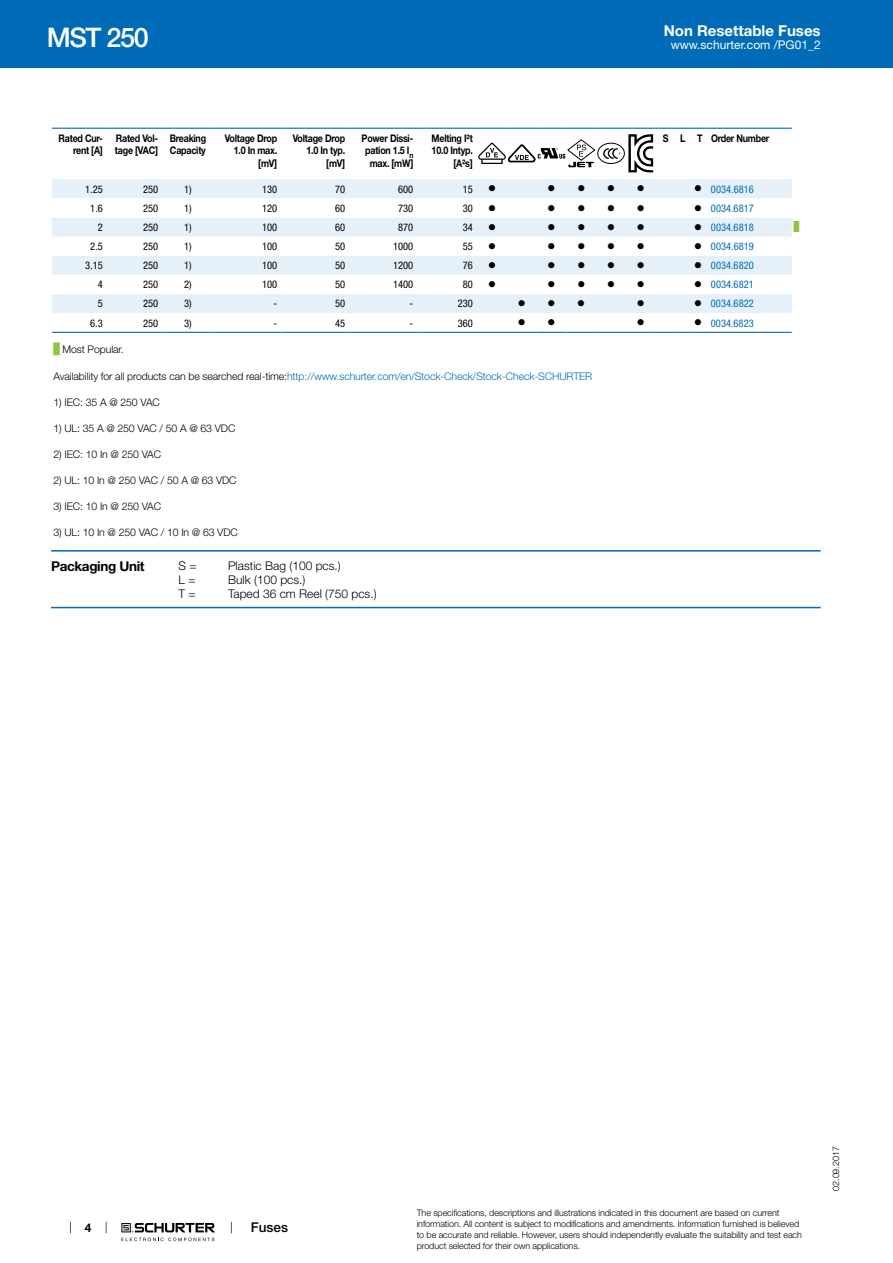
<style>
.page{position:relative;width:893px;height:1263px;background:#fff}
.page>*{position:absolute;margin:0;border:0;box-sizing:border-box;transform-origin:0 0}
.t1{font:500 27px "Helvetica Neue LT";letter-spacing:-.05em;color:#fff}
.t2{font:700 15px "Helvetica Neue LT";color:#fff}
.t3{font:700 13.5px "Helvetica Neue LT";letter-spacing:-.025em;color:#000}
.t4{font:500 13.5px "Helvetica Neue LT";color:#000}
.t5{font:300 12px "Helvetica Neue LT";color:#000}
.t6{font:12px "Helvetica Neue LT";color:#fff}
.t7{font:700 12px "Helvetica Neue LT";color:#000}
.t8{font:700 10.5px/12.6px "Helvetica Neue LT";letter-spacing:-.025em;color:#000;text-align:right;scale:.85 1}
.t9{font:300 10.5px "Helvetica Neue LT";letter-spacing:-.01em;color:#000}
.t10{font:condensed 10.5px "Helvetica Neue LT";color:#000}
.t11{font:300 10.5px "Helvetica Neue LT";letter-spacing:-.01em;color:#006bb6}
.t12{font:condensed 10.5px "Helvetica Neue LT";color:#006bb6}
.t13{font:10.5px "Wingdings";color:#000}
.t14{font:300 9px/10.8px "Helvetica Neue LT";letter-spacing:-.01em;color:#000}
.t15{font:9px "Arial Unicode MS";color:#8dc63f}
.s1{color:#000}
.s2{font-family:"Arial Unicode MS";font-weight:400;color:#8dc63f}
</style>
<div class="page">
<svg style="left:70px;top:1221px;width:1px;height:12px"></svg>
<svg style="left:121px;top:1223px;width:94px;height:18px"></svg>
<div style="left:0;top:0;width:893px;height:68px;background:#006bb6"></div>
<div style="left:52px;top:179px;width:740px;height:19px;background:#e6f0f8"></div>
<svg style="left:52px;top:218px;width:740px;height:114px;fill:#e8f2f8"></svg>
<hr style="left:52px;top:332px;width:55px;height:1px;background:#006bb6">
<hr style="left:107px;top:332px;width:55px;height:1px;background:#006bb6">
<hr style="left:162px;top:332px;width:51px;height:1px;background:#006bb6">
<hr style="left:213px;top:332px;width:68px;height:1px;background:#006bb6">
<hr style="left:281px;top:332px;width:69px;height:1px;background:#006bb6">
<hr style="left:350px;top:332px;width:68px;height:1px;background:#006bb6">
<hr style="left:418px;top:332px;width:59px;height:1px;background:#006bb6">
<hr style="left:477px;top:332px;width:30px;height:1px;background:#006bb6">
<hr style="left:507px;top:332px;width:30px;height:1px;background:#006bb6">
<svg style="left:537px;top:332px;width:29px;height:1px"></svg>
<hr style="left:566px;top:332px;width:30px;height:1px;background:#006bb6">
<hr style="left:596px;top:332px;width:30px;height:1px;background:#006bb6">
<hr style="left:626px;top:332px;width:30px;height:1px;background:#006bb6">
<svg style="left:656px;top:332px;width:51px;height:1px"></svg>
<hr style="left:707px;top:332px;width:85px;height:1px;background:#006bb6">
<svg style="left:52px;top:128px;width:740px;height:45px"></svg>
<hr style="left:51px;top:550px;width:770px;height:2px;background:#006bb6">
<hr style="left:51px;top:607px;width:770px;height:1px;background:#006bb6">
<svg style="left:548px;top:185px;width:36px;height:7px"></svg>
<svg style="left:608px;top:185px;width:36px;height:7px"></svg>
<svg style="left:548px;top:224px;width:36px;height:6px"></svg>
<svg style="left:608px;top:224px;width:36px;height:6px"></svg>
<svg style="left:548px;top:243px;width:36px;height:6px"></svg>
<svg style="left:608px;top:243px;width:36px;height:6px"></svg>
<svg style="left:548px;top:262px;width:36px;height:6px"></svg>
<svg style="left:608px;top:262px;width:36px;height:6px"></svg>
<svg style="left:548px;top:281px;width:36px;height:6px"></svg>
<svg style="left:608px;top:281px;width:36px;height:6px"></svg>
<svg style="left:519px;top:300px;width:35px;height:6px"></svg>
<svg style="left:519px;top:319px;width:35px;height:7px"></svg>
<h1 class="t1" style="left:47px;top:21px;width:103px">MST 250</h1>
<h2 class="t2" style="left:664px;top:21px;width:158px">Non Resettable Fuses</h2>
<h3 class="t6" style="left:671px;top:38px;width:151px">www.schurter.com /PG01_2</h3>
<p class="t8" style="left:59px;top:131px;width:54px">Rated Cur&shy;rent [A]</p>
<p class="t8" style="left:115px;top:131px;width:52px;text-align:left">Rated Vol&shy;tage [VAC]</p>
<p class="t8" style="left:170px;top:131px;width:44px;text-align:left">Breaking<br>Capacity</p>
<p class="t8" style="left:225px;top:131px;width:63px">Voltage Drop<br>1.0 In max. [mV]</p>
<p class="t8" style="left:293px;top:131px;width:63px">Voltage Drop<br>1.0 In typ. [mV]</p>
<p class="t8" style="left:362px;top:131px;width:62px">Power Dissi&shy;pation 1.5 I<sub>n </sub>max. [mW]</p>
<p class="t8" style="left:432px;top:131px;width:50px">Melting I²t<br>10.0 Intyp. [A²s]</p>
<p class="t8" style="left:663px;top:131px;width:127px">S L T Order Number</p>
<p class="t10" style="left:85px;top:183px;width:19px">1.25</p>
<p class="t10" style="left:143px;top:183px;width:17px">250</p>
<p class="t10" style="left:184px;top:183px;width:9px">1)</p>
<p class="t10" style="left:262px;top:183px;width:17px">130</p>
<p class="t10" style="left:335px;top:183px;width:12px">70</p>
<p class="t10" style="left:398px;top:183px;width:17px">600</p>
<p class="t10" style="left:463px;top:183px;width:12px">15</p>
<p class="t13" style="left:488px;top:183px;width:9px">●</p>
<p class="t12" style="left:694px;top:183px;width:61px"><span class="s1">●</span> 0034.6816</p>
<p class="t10" style="left:90px;top:202px;width:14px">1.6</p>
<p class="t10" style="left:143px;top:202px;width:17px">250</p>
<p class="t10" style="left:184px;top:202px;width:9px">1)</p>
<p class="t10" style="left:262px;top:202px;width:17px">120</p>
<p class="t10" style="left:335px;top:202px;width:12px">60</p>
<p class="t10" style="left:398px;top:202px;width:17px">730</p>
<p class="t10" style="left:463px;top:202px;width:12px">30</p>
<p class="t13" style="left:488px;top:202px;width:9px">●</p>
<p class="t12" style="left:694px;top:202px;width:61px"><span class="s1">●</span> 0034.6817</p>
<p class="t10" style="left:98px;top:221px;width:7px">2</p>
<p class="t10" style="left:143px;top:221px;width:17px">250</p>
<p class="t10" style="left:184px;top:221px;width:9px">1)</p>
<p class="t10" style="left:262px;top:221px;width:17px">100</p>
<p class="t10" style="left:335px;top:221px;width:12px">60</p>
<p class="t10" style="left:398px;top:221px;width:17px">870</p>
<p class="t10" style="left:463px;top:221px;width:12px">34</p>
<p class="t13" style="left:488px;top:221px;width:9px">●</p>
<p class="t12" style="left:694px;top:221px;width:61px"><span class="s1">●</span> 0034.6818</p>
<p class="t15" style="left:794px;top:221px;width:7px">█</p>
<p class="t10" style="left:90px;top:240px;width:14px">2.5</p>
<p class="t10" style="left:143px;top:240px;width:17px">250</p>
<p class="t10" style="left:184px;top:240px;width:9px">1)</p>
<p class="t10" style="left:262px;top:240px;width:17px">100</p>
<p class="t10" style="left:335px;top:240px;width:12px">50</p>
<p class="t10" style="left:393px;top:240px;width:22px">1000</p>
<p class="t10" style="left:463px;top:240px;width:12px">55</p>
<p class="t13" style="left:488px;top:240px;width:9px">●</p>
<p class="t12" style="left:694px;top:240px;width:61px"><span class="s1">●</span> 0034.6819</p>
<p class="t10" style="left:85px;top:259px;width:19px">3.15</p>
<p class="t10" style="left:143px;top:259px;width:17px">250</p>
<p class="t10" style="left:184px;top:259px;width:9px">1)</p>
<p class="t10" style="left:262px;top:259px;width:17px">100</p>
<p class="t10" style="left:335px;top:259px;width:12px">50</p>
<p class="t10" style="left:393px;top:259px;width:22px">1200</p>
<p class="t10" style="left:463px;top:259px;width:12px">76</p>
<p class="t13" style="left:488px;top:260px;width:9px">●</p>
<p class="t12" style="left:694px;top:259px;width:61px"><span class="s1">●</span> 0034.6820</p>
<p class="t10" style="left:98px;top:278px;width:7px">4</p>
<p class="t10" style="left:143px;top:278px;width:17px">250</p>
<p class="t10" style="left:184px;top:278px;width:9px">2)</p>
<p class="t10" style="left:262px;top:278px;width:17px">100</p>
<p class="t10" style="left:335px;top:278px;width:12px">50</p>
<p class="t10" style="left:393px;top:278px;width:22px">1400</p>
<p class="t10" style="left:463px;top:278px;width:12px">80</p>
<p class="t13" style="left:488px;top:279px;width:9px">●</p>
<p class="t12" style="left:694px;top:278px;width:61px"><span class="s1">●</span> 0034.6821</p>
<p class="t10" style="left:98px;top:298px;width:7px">5</p>
<p class="t10" style="left:143px;top:298px;width:17px">250</p>
<p class="t10" style="left:184px;top:298px;width:9px">3)</p>
<p class="t10" style="left:273px;top:298px;width:5px">-</p>
<p class="t10" style="left:335px;top:298px;width:12px">50</p>
<p class="t10" style="left:410px;top:298px;width:5px">-</p>
<p class="t10" style="left:458px;top:298px;width:17px">230</p>
<p class="t13" style="left:577px;top:298px;width:9px">●</p>
<p class="t13" style="left:637px;top:298px;width:9px">●</p>
<p class="t12" style="left:694px;top:298px;width:61px"><span class="s1">●</span> 0034.6822</p>
<p class="t10" style="left:90px;top:317px;width:14px">6.3</p>
<p class="t10" style="left:143px;top:317px;width:17px">250</p>
<p class="t10" style="left:184px;top:317px;width:9px">3)</p>
<p class="t10" style="left:273px;top:317px;width:5px">-</p>
<p class="t10" style="left:335px;top:317px;width:12px">45</p>
<p class="t10" style="left:410px;top:317px;width:5px">-</p>
<p class="t10" style="left:458px;top:317px;width:17px">360</p>
<p class="t13" style="left:637px;top:317px;width:9px">●</p>
<p class="t12" style="left:694px;top:317px;width:61px"><span class="s1">●</span> 0034.6823</p>
<p class="t9" style="left:54px;top:343px;width:72px"><span class="s2">█</span> Most Popular.</p>
<p class="t11" style="left:54px;top:369px;width:540px"><span class="s1">Availability for all products can be searched real-time:</span>http://www.schurter.com/en/Stock-Check/Stock-Check-SCHURTER</p>
<p class="t9" style="left:54px;top:395px;width:108px">1) IEC: 35 A @ 250 VAC</p>
<p class="t9" style="left:54px;top:422px;width:183px">1) UL: 35 A @ 250 VAC / 50 A @ 63 VDC</p>
<p class="t9" style="left:54px;top:448px;width:109px">2) IEC: 10 In @ 250 VAC</p>
<p class="t9" style="left:54px;top:474px;width:185px">2) UL: 10 In @ 250 VAC / 50 A @ 63 VDC</p>
<p class="t9" style="left:54px;top:500px;width:109px">3) IEC: 10 In @ 250 VAC</p>
<p class="t9" style="left:54px;top:526px;width:186px">3) UL: 10 In @ 250 VAC / 10 In @ 63 VDC</p>
<h3 class="t3" style="left:51px;top:557px;width:95px">Packaging Unit</h3>
<h3 class="t5" style="left:179px;top:558px;width:20px">S =</h3>
<h3 class="t5" style="left:228px;top:558px;width:114px">Plastic Bag (100 pcs.)</h3>
<h3 class="t5" style="left:179px;top:572px;width:18px">L =</h3>
<h3 class="t5" style="left:228px;top:572px;width:79px">Bulk (100 pcs.)</h3>
<h3 class="t5" style="left:179px;top:587px;width:19px">T =</h3>
<h3 class="t5" style="left:228px;top:587px;width:150px">Taped 36 cm Reel (750 pcs.)</h3>
<h3 class="t7" style="left:85px;top:1220px;width:8px">4</h3>
<h3 class="t4" style="left:251px;top:1219px;width:39px">Fuses</h3>
<p class="t14" style="left:417px;top:1207px;width:387px">The specifications, descriptions and illustrations indicated in this document are based on current information. All content is subject to modifications and amendments. Information furnished is believed to be accurate and reliable. However, users should independently evaluate the suitability and test each product selected for their own applications.</p>
<p class="t14" style="left:830px;top:1191px;width:46px;rotate:-90deg">02.09.2017</p>
</div>
